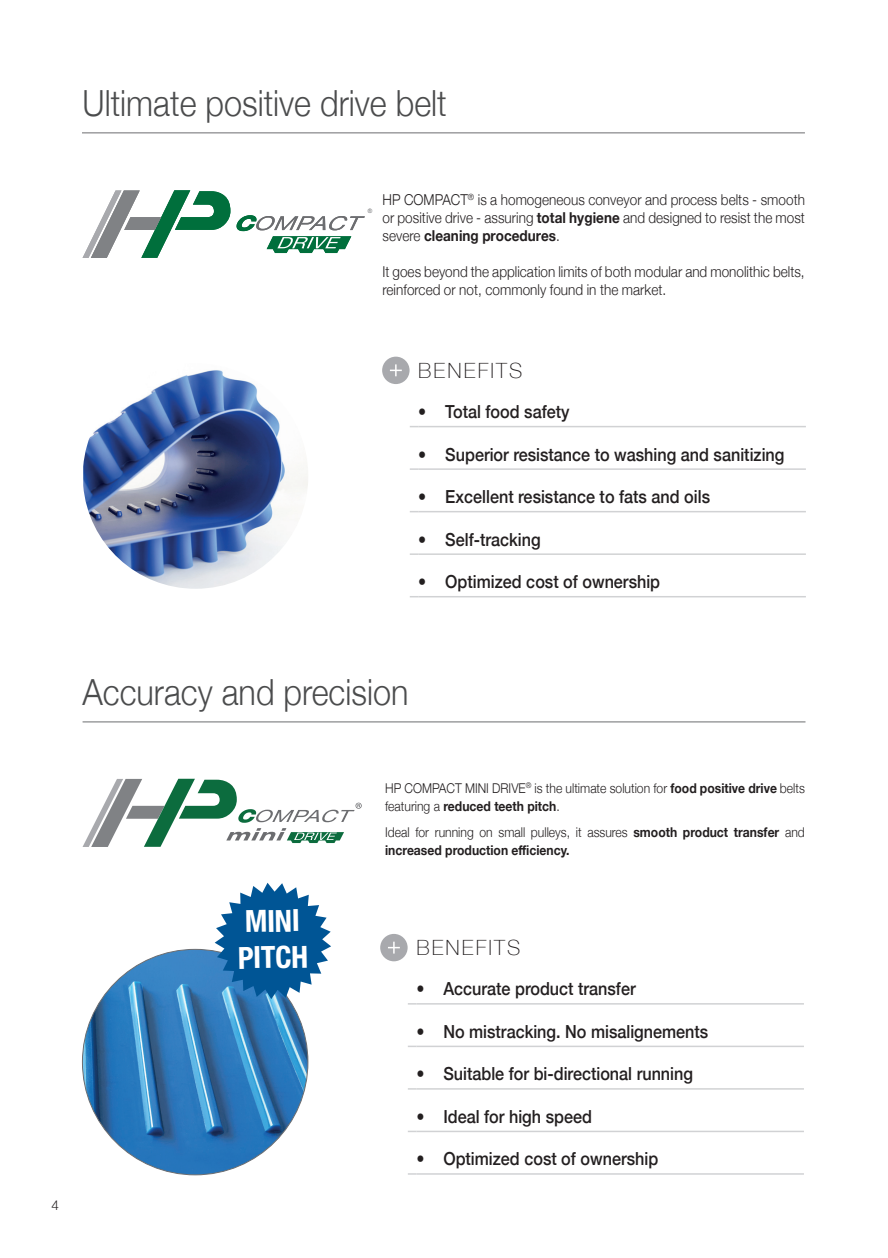
<style>
.page{position:relative;width:888px;height:1258px;background:#fff}
.page>*{position:absolute;margin:0;border:0;box-sizing:border-box;transform-origin:0 0}
.t1{font:300 36px "Helvetica Neue";color:#4b4c4d;scale:.9 1}
.t2{font:700 condensed 30.45px/36.5px "Helvetica Neue";color:#fff}
.t3{font:100 21px "Helvetica Neue";letter-spacing:.1em;color:#231f20}
.t4{font:500 18px "Helvetica Neue";color:#231f20;scale:.9 1}
.t5{font:300 15px/18px "Helvetica Neue";letter-spacing:.005em;color:#231f20;text-align:justify;scale:.9 1}
.t6{font:300 13.5px/18px "Helvetica Neue";color:#231f20;scale:.9 1}
.t7{font:700 13.5px/18px "Helvetica Neue";color:#231f20;scale:.9 1}
.t8{font:300 13.5px "Helvetica Neue";color:#231f20}
.t9{font:6px "Arial";color:#6c6d70}
.s1{font-weight:700}
.s2{font-weight:300}
</style>
<div class="page">
<img style="left:83px;top:370px;width:225px;height:219px">
<img style="left:82px;top:949px;width:226px;height:226px;border-radius:113px">
<svg style="left:83px;top:779px;width:279px;height:68px"></svg>
<hr style="left:83px;top:722px;width:722px;height:1px;background:#6c6d70">
<hr style="left:82px;top:133px;width:723px;height:1px;background:#6c6d70">
<svg style="left:215px;top:883px;width:116px;height:116px"></svg>
<svg style="left:83px;top:190px;width:147px;height:68px"></svg>
<svg style="left:236px;top:215px;width:129px;height:38px"></svg>
<hr style="left:418px;top:426px;width:388px;height:1px;background:#d1d2d4">
<svg style="left:410px;top:468px;width:8px;height:2px"></svg>
<hr style="left:418px;top:468px;width:388px;height:2px;background:#d1d2d4">
<hr style="left:418px;top:511px;width:388px;height:1px;background:#d1d2d4">
<svg style="left:410px;top:553px;width:8px;height:2px"></svg>
<hr style="left:418px;top:553px;width:388px;height:2px;background:#d1d2d4">
<hr style="left:418px;top:596px;width:388px;height:1px;background:#d1d2d4">
<div style="left:382px;top:357px;width:28px;height:27px;background:#a8a9ad;border-radius:50%"></div>
<svg style="left:390px;top:364px;width:12px;height:12px"></svg>
<hr style="left:416px;top:1003px;width:388px;height:1px;background:#d1d2d4">
<svg style="left:408px;top:1045px;width:8px;height:2px"></svg>
<hr style="left:416px;top:1045px;width:388px;height:2px;background:#d1d2d4">
<hr style="left:416px;top:1088px;width:388px;height:1px;background:#d1d2d4">
<hr style="left:416px;top:1131px;width:388px;height:1px;background:#d1d2d4">
<svg style="left:408px;top:1173px;width:8px;height:2px"></svg>
<hr style="left:416px;top:1173px;width:388px;height:2px;background:#d1d2d4">
<div style="left:380px;top:934px;width:28px;height:27px;background:#a8a9ad;border-radius:50%"></div>
<svg style="left:388px;top:942px;width:12px;height:11px"></svg>
<h1 class="t1" style="left:83px;top:74px;width:406px">Ultimate positive drive belt</h1>
<p class="t9" style="left:368px;top:207px;width:6px">®</p>
<p class="t5" style="left:382px;top:189px;width:471px">HP COMPACT<sup>®</sup> is a homogeneous conveyor and process belts - smooth or positive drive - assuring <span class="s1">total hygiene</span> and designed to resist the most severe <span class="s1">cleaning procedures</span>.</p>
<p class="t5" style="left:382px;top:261px;width:471px">It goes beyond the application limits of both modular and monolithic belts, reinforced or not, commonly found in the market.</p>
<p class="t3" style="left:418px;top:355px;width:105px">BENEFITS</p>
<p class="t4" style="left:418px;top:397px;width:170px">• Total food safety</p>
<p class="t4" style="left:418px;top:440px;width:408px">• Superior resistance to washing and sanitizing</p>
<p class="t4" style="left:418px;top:482px;width:326px">• Excellent resistance to fats and oils</p>
<p class="t4" style="left:418px;top:525px;width:138px">• Self-tracking</p>
<p class="t4" style="left:418px;top:567px;width:270px">• Optimized cost of ownership</p>
<h1 class="t1" style="left:82px;top:663px;width:364px">Accuracy and precision</h1>
<p class="t8" style="left:52px;top:1194px;width:9px">4</p>
<h2 class="t2" style="left:237px;top:901px;width:72px;rotate:-1deg">MINI<br>PITCH</h2>
<p class="t6" style="left:385px;top:778px;width:468px">HP COMPACT MINI DRIVE<sup>®</sup> is the ultimate solution for <span class="s1">food positive drive</span> belts featuring a <span class="s1">reduced teeth pitch</span>.</p>
<p class="t7" style="left:385px;top:824px;width:468px"><span class="s2">Ideal for running on small pulleys, it assures</span> smooth product transfer <span class="s2">and </span>increased production efficiency.</p>
<p class="t3" style="left:416px;top:932px;width:105px">BENEFITS</p>
<p class="t4" style="left:416px;top:974px;width:245px">• Accurate product transfer</p>
<p class="t4" style="left:416px;top:1017px;width:326px">• No mistracking. No misalignements</p>
<p class="t4" style="left:416px;top:1059px;width:309px">• Suitable for bi-directional running</p>
<p class="t4" style="left:416px;top:1102px;width:197px">• Ideal for high speed</p>
<p class="t4" style="left:416px;top:1144px;width:270px">• Optimized cost of ownership</p>
</div>
